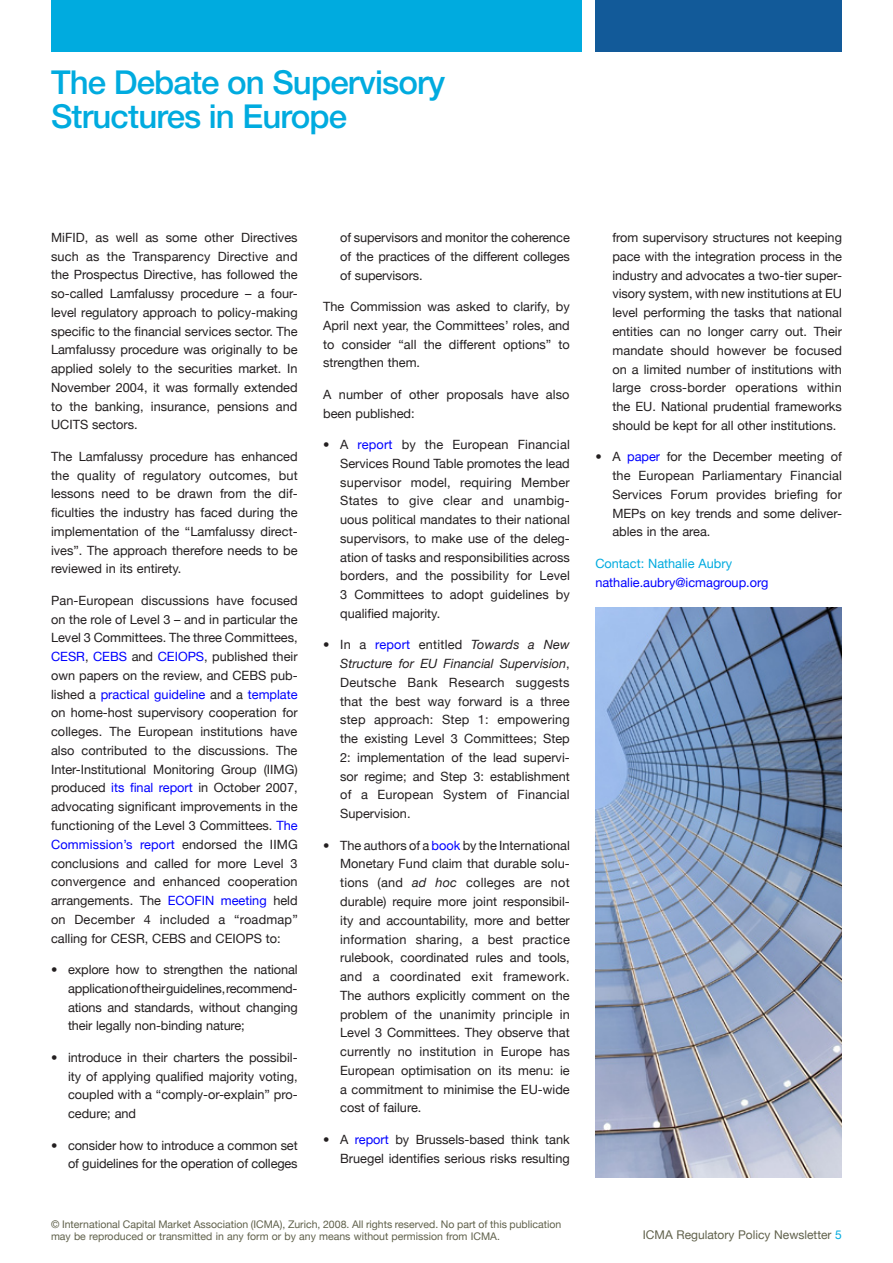
<style>
.page{position:relative;width:893px;height:1263px;background:#fff}
.page>*{position:absolute;margin:0;border:0;box-sizing:border-box;transform-origin:0 0}
.t1{font:500 33px/34.5px "Helvetica Neue";letter-spacing:-.025em;color:#00abdf}
.t2{font:12.75px/18.8px "Helvetica Neue";color:#231f20;text-align:justify}
.t3{font:12.75px "Helvetica Neue";color:#00f}
.t4{font:12.75px "Helvetica Neue";color:#00abdf}
.t5{font:12px "Helvetica Neue";color:#60614b}
.t6{font:10.5px/11.2px "Helvetica Neue";color:#60614b}
.s1{color:#00f}
.s2{font-style:italic}
.s3{color:#00abdf}
</style>
<div class="page">
<div style="left:51px;top:0;width:531px;height:51px;background:#00abdf"></div>
<div style="left:595px;top:0;width:247px;height:51px;background:#125a99"></div>
<img style="left:595px;top:607px;width:247px;height:571px">
<h1 class="t1" style="left:51px;top:64px;width:396px">The Debate on Supervisory<br>Structures in Europe</h1>
<p class="t2" style="left:51px;top:228px;width:248px">MiFID, as well as some other Directives such as the Transparency Directive and the Prospectus Directive, has followed the so-called Lamfalussy procedure – a four&shy;level regulatory approach to policy-making specific to the financial services sector. The Lamfalussy procedure was originally to be applied solely to the securities market. In November 2004, it was formally extended to the banking, insurance, pensions and UCITS sectors.</p>
<p class="t2" style="left:51px;top:447px;width:248px">The Lamfalussy procedure has enhanced the quality of regulatory outcomes, but lessons need to be drawn from the dif&shy;ficulties the industry has faced during the implementation of the “Lamfalussy direct&shy;ives”. The approach therefore needs to be reviewed in its entirety.</p>
<p class="t2" style="left:51px;top:591px;width:248px">Pan-European discussions have focused on the role of Level 3 – and in particular the Level 3 Committees. The three Committees, <span class="s1">CESR</span>, <span class="s1">CEBS</span> and <span class="s1">CEIOPS</span>, published their own papers on the review, and CEBS pub&shy;lished a <span class="s1">practical guideline</span> and a <span class="s1">template </span>on home-host supervisory cooperation for colleges. The European institutions have also contributed to the discussions. The Inter-Institutional Monitoring Group (IIMG) produced <span class="s1">its final report</span> in October 2007, advocating significant improvements in the functioning of the Level 3 Committees. <span class="s1">The Commission’s report</span> endorsed the IIMG conclusions and called for more Level 3 convergence and enhanced cooperation arrangements. The <span class="s1">ECOFIN meeting</span> held on December 4 included a “roadmap” calling for CESR, CEBS and CEIOPS to:</p>
<p class="t2" style="left:68px;top:960px;width:231px;text-indent:-17px">• explore how to strengthen the national application of their guidelines, recommend&shy;ations and standards, without changing their legally non-binding nature;</p>
<p class="t2" style="left:68px;top:1048px;width:231px;text-indent:-17px">• introduce in their charters the possibil&shy;ity of applying qualified majority voting, coupled with a “comply-or-explain” pro&shy;cedure; and</p>
<p class="t2" style="left:51px;top:1135px;width:248px;text-align:right">• consider how to introduce a common set of guidelines for the operation of colleges</p>
<p class="t2" style="left:340px;top:228px;width:231px">of supervisors and monitor the coherence of the practices of the different colleges of supervisors.</p>
<p class="t2" style="left:323px;top:297px;width:248px">The Commission was asked to clarify, by April next year, the Committees’ roles, and to consider “all the different options” to strengthen them.</p>
<p class="t2" style="left:323px;top:385px;width:248px">A number of other proposals have also been published:</p>
<p class="t2" style="left:340px;top:435px;width:231px;text-indent:-17px">• A <span class="s1">report</span> by the European Financial Services Round Table promotes the lead supervisor model, requiring Member States to give clear and unambig&shy;uous political mandates to their national supervisors, to make use of the deleg&shy;ation of tasks and responsibilities across borders, and the possibility for Level 3 Committees to adopt guidelines by qualified majority.</p>
<p class="t2" style="left:340px;top:635px;width:231px;text-indent:-17px">• In a <span class="s1">report</span> entitled <span class="s2">Towards a New Structure for EU Financial Supervision</span>, Deutsche Bank Research suggests that the best way forward is a three step approach: Step 1: empowering the existing Level 3 Committees; Step 2: implementation of the lead supervi&shy;sor regime; and Step 3: establishment of a European System of Financial Supervision.</p>
<p class="t2" style="left:340px;top:836px;width:231px;text-indent:-17px">• The authors of a <span class="s1">book</span> by the International Monetary Fund claim that durable solu&shy;tions (and <span class="s2">ad hoc</span> colleges are not durable) require more joint responsibil&shy;ity and accountability, more and better information sharing, a best practice rulebook, coordinated rules and tools, and a coordinated exit framework.<br>The authors explicitly comment on the problem of the unanimity principle in Level 3 Committees. They observe that currently no institution in Europe has European optimisation on its menu: ie a commitment to minimise the EU-wide cost of failure.</p>
<p class="t2" style="left:323px;top:1130px;width:248px;text-align:right">• A <span class="s1">report</span> by Brussels-based think tank<br>Bruegel identifies serious risks resulting</p>
<p class="t2" style="left:612px;top:228px;width:231px">from supervisory structures not keeping pace with the integration process in the industry and advocates a two-tier super&shy;visory system, with new institutions at EU level performing the tasks that national entities can no longer carry out. Their mandate should however be focused on a limited number of institutions with large cross-border operations within the EU. National prudential frameworks should be kept for all other institutions.</p>
<p class="t2" style="left:612px;top:447px;width:231px;text-indent:-17px">• A <span class="s1">paper</span> for the December meeting of the European Parliamentary Financial Services Forum provides briefing for MEPs on key trends and some deliver&shy;ables in the area.</p>
<p class="t4" style="left:595px;top:556px;width:138px">Contact: Nathalie Aubry</p>
<p class="t3" style="left:595px;top:574px;width:175px">nathalie.aubry@icmagroup.org</p>
<p class="t6" style="left:51px;top:1219px;width:512px">© International Capital Market Association (ICMA), Zurich, 2008. All rights reserved. No part of this publication may be reproduced or transmitted in any form or by any means without permission from ICMA.</p>
<p class="t5" style="left:643px;top:1228px;width:201px">ICMA Regulatory Policy Newsletter <span class="s3">5</span></p>
</div>
